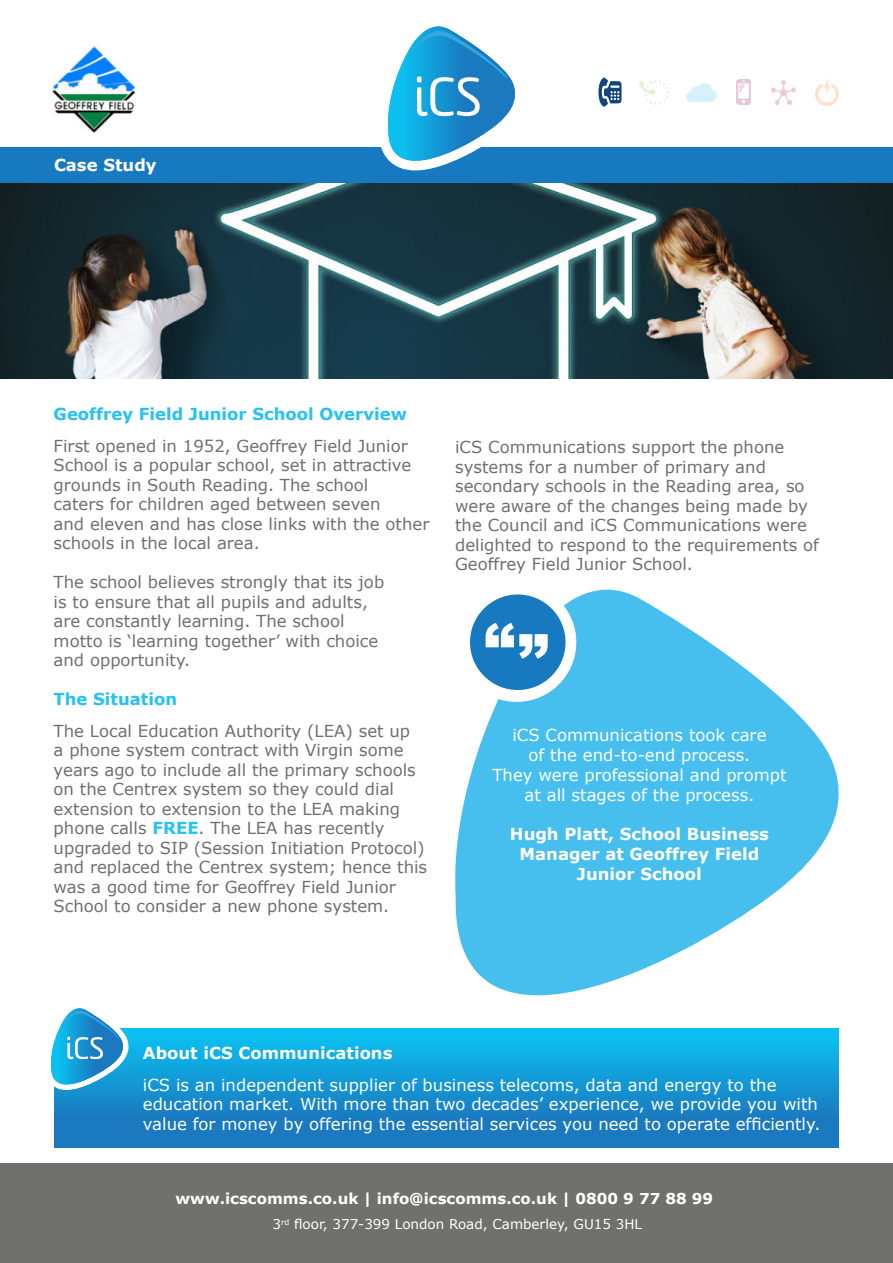
<style>
.page{position:relative;width:893px;height:1263px;background:#fff}
.page>*{position:absolute;margin:0;border:0;box-sizing:border-box;transform-origin:0 0}
.t1{font:16.5px/19.5px "Verdana";color:#6f706e}
.t2{font:16.5px/19.8px "Verdana";color:#fff;text-align:center}
.t3{font:700 16.5px/19.8px "Verdana";color:#fff;text-align:center}
.t4{font:700 16.5px "Verdana";color:#27c1f2}
.t5{font:700 15px "Verdana";color:#fff}
.t6{font:13.5px "Verdana";color:#fff}
.s1{font-weight:700;color:#28c1f1}
</style>
<div class="page">
<div style="left:0;top:147px;width:893px;height:37px;background:#177ac0"></div>
<div style="left:0;top:1163px;width:893px;height:100px;background:#70706f"></div>
<svg style="left:598px;top:77px;width:24px;height:30px"></svg>
<img style="left:640px;top:80px;width:29px;height:24px">
<img style="left:687px;top:83px;width:29px;height:18px">
<img style="left:736px;top:80px;width:15px;height:25px">
<img style="left:771px;top:80px;width:24px;height:24px">
<img style="left:816px;top:79px;width:23px;height:26px">
<svg style="left:377px;top:26px;width:154px;height:158px"></svg>
<img style="left:0;top:184px;width:893px;height:195px">
<svg style="left:455px;top:589px;width:384px;height:407px;fill:#47bfee"></svg>
<div style="left:457px;top:583px;width:119px;height:119px;background:#fff;border-radius:50%"></div>
<div style="left:470px;top:594px;width:95px;height:96px;background:#177ac0;border-radius:50%"></div>
<svg style="left:486px;top:623px;width:62px;height:36px"></svg>
<div style="left:54px;top:1028px;width:785px;height:119px;background:linear-gradient(to bottom,#0bc1f2,#1d6bb5)"></div>
<svg style="left:51px;top:1008px;width:81px;height:95px"></svg>
<img style="left:52px;top:42px;width:83px;height:91px">
<p class="t3" style="left:54px;top:157px;width:104px">Case Study</p>
<p class="t4" style="left:54px;top:408px;width:355px">Geoffrey Field Junior School Overview</p>
<p class="t1" style="left:54px;top:437px;width:377px">First opened in 1952, Geoffrey Field Junior School is a popular school, set in attractive grounds in South Reading. The school<br>caters for children aged between seven<br>and eleven and has close links with the other schools in the local area.</p>
<p class="t1" style="left:54px;top:574px;width:332px">The school believes strongly that its job is to ensure that all pupils and adults, are constantly learning. The school motto is ‘learning together’ with choice and opportunity.</p>
<p class="t4" style="left:54px;top:693px;width:125px">The Situation</p>
<p class="t1" style="left:54px;top:722px;width:375px">The Local Education Authority (LEA) set up<br>a phone system contract with Virgin some years ago to include all the primary schools on the Centrex system so they could dial extension to extension to the LEA making phone calls <span class="s1">FREE</span>. The LEA has recently upgraded to SIP (Session Initiation Protocol) and replaced the Centrex system; hence this was a good time for Geoffrey Field Junior School to consider a new phone system.</p>
<p class="t1" style="left:455px;top:439px;width:365px">iCS Communications support the phone systems for a number of primary and secondary schools in the Reading area, so were aware of the changes being made by the Council and iCS Communications were delighted to respond to the requirements of Geoffrey Field Junior School.</p>
<p class="t2" style="left:492px;top:727px;width:296px">iCS Communications took care<br>of the end-to-end process.<br>They were professional and prompt at all stages of the process.</p>
<p class="t3" style="left:510px;top:826px;width:261px">Hugh Platt, School Business<br>Manager at Geoffrey Field<br>Junior School</p>
<p class="t3" style="left:143px;top:1045px;width:251px">About iCS Communications</p>
<p class="t2" style="left:143px;top:1076px;width:679px;text-align:left">iCS is an independent supplier of business telecoms, data and energy to the education market. With more than two decades’ experience, we provide you with value for money by offering the essential services you need to operate efficiently.</p>
<p class="t5" style="left:176px;top:1193px;width:539px">www.icscomms.co.uk | info@icscomms.co.uk | 0800 9 77 88 99</p>
<p class="t6" style="left:273px;top:1219px;width:371px">3<sup>rd</sup> floor, 377-399 London Road, Camberley, GU15 3HL</p>
</div>
